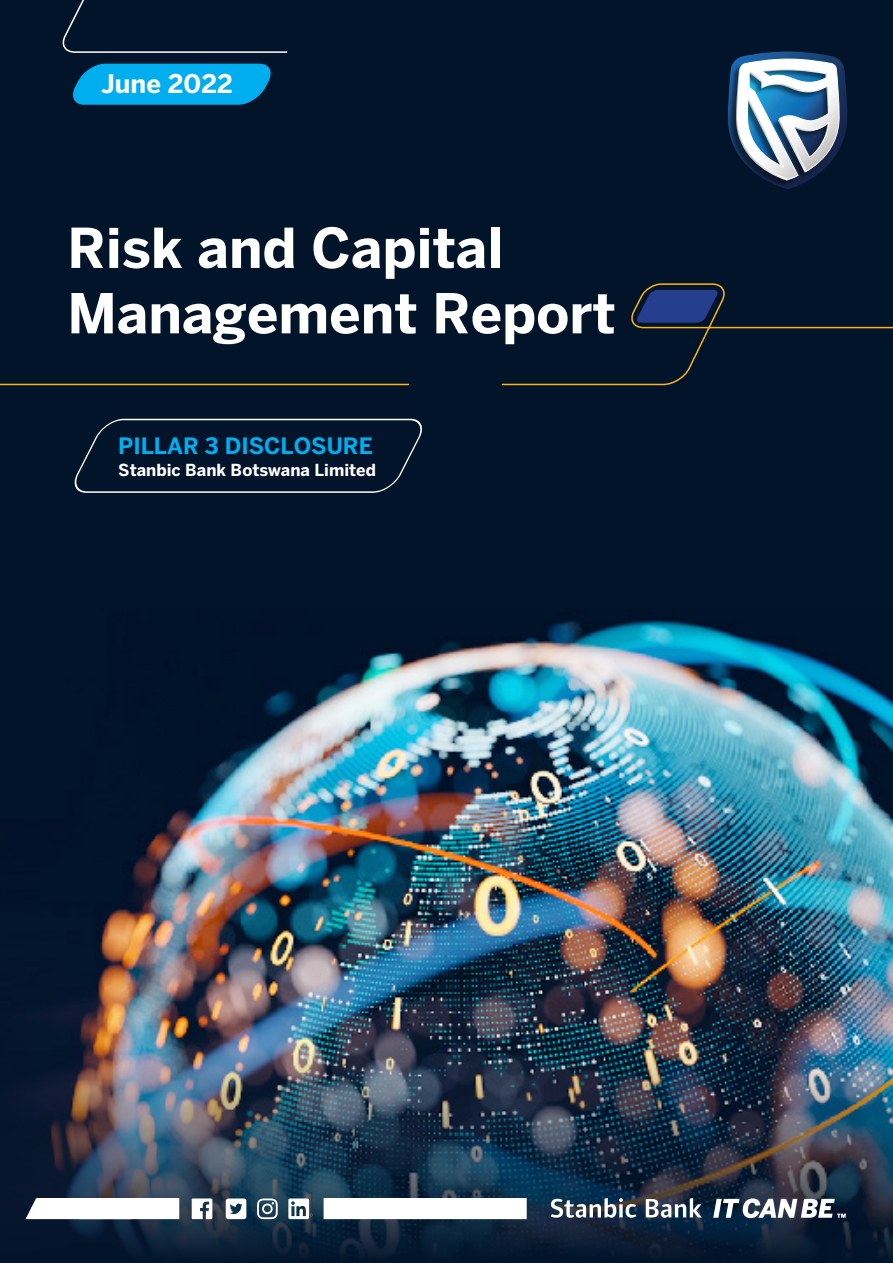
<style>
.page{position:relative;width:893px;height:1263px;background:#fff}
.page>*{position:absolute;margin:0;border:0;box-sizing:border-box;transform-origin:0 0}
.t1{font:700 54.45px/65.4px "Benton Sans";color:#fff}
.t2{font:700 25.5px "Benton Sans";color:#fff}
.t3{font:700 22.35px "Benton Sans";color:#00aeef}
.t4{font:700 16.5px "Benton Sans";color:#fff}
</style>
<div class="page">
<div style="left:0;top:0;width:893px;height:610px;background:#02142a"></div>
<img style="left:0;top:610px;width:893px;height:440px">
<svg style="left:728px;top:51px;width:119px;height:138px"></svg>
<svg style="left:62px;top:0;width:226px;height:53px"></svg>
<svg style="left:0;top:383px;width:409px;height:3px"></svg>
<svg style="left:501px;top:283px;width:392px;height:103px"></svg>
<svg style="left:74px;top:418px;width:348px;height:75px"></svg>
<svg style="left:73px;top:64px;width:198px;height:41px;background:#00a2e0"></svg>
<img style="left:0;top:1050px;width:893px;height:213px">
<svg style="left:226px;top:1198px;width:20px;height:21px"></svg>
<svg style="left:192px;top:1198px;width:20px;height:21px"></svg>
<svg style="left:257px;top:1198px;width:21px;height:21px"></svg>
<svg style="left:288px;top:1198px;width:25px;height:21px"></svg>
<div style="left:324px;top:1198px;width:203px;height:21px;background:#fff"></div>
<div style="left:79px;top:1198px;width:100px;height:21px;background:#fff"></div>
<div style="left:31px;top:1198px;width:106px;height:21px;background:#fff"></div>
<svg style="left:713px;top:1198px;width:133px;height:20px"></svg>
<svg style="left:551px;top:1198px;width:85px;height:20px"></svg>
<svg style="left:646px;top:1198px;width:56px;height:20px"></svg>
<p class="t2" style="left:101px;top:69px;width:133px">June 2022</p>
<p class="t1" style="left:67px;top:215px;width:550px">Risk and Capital<br>Management Report</p>
<p class="t3" style="left:118px;top:432px;width:256px">PILLAR 3 DISCLOSURE</p>
<p class="t4" style="left:118px;top:460px;width:259px">Stanbic Bank Botswana Limited</p>
</div>
